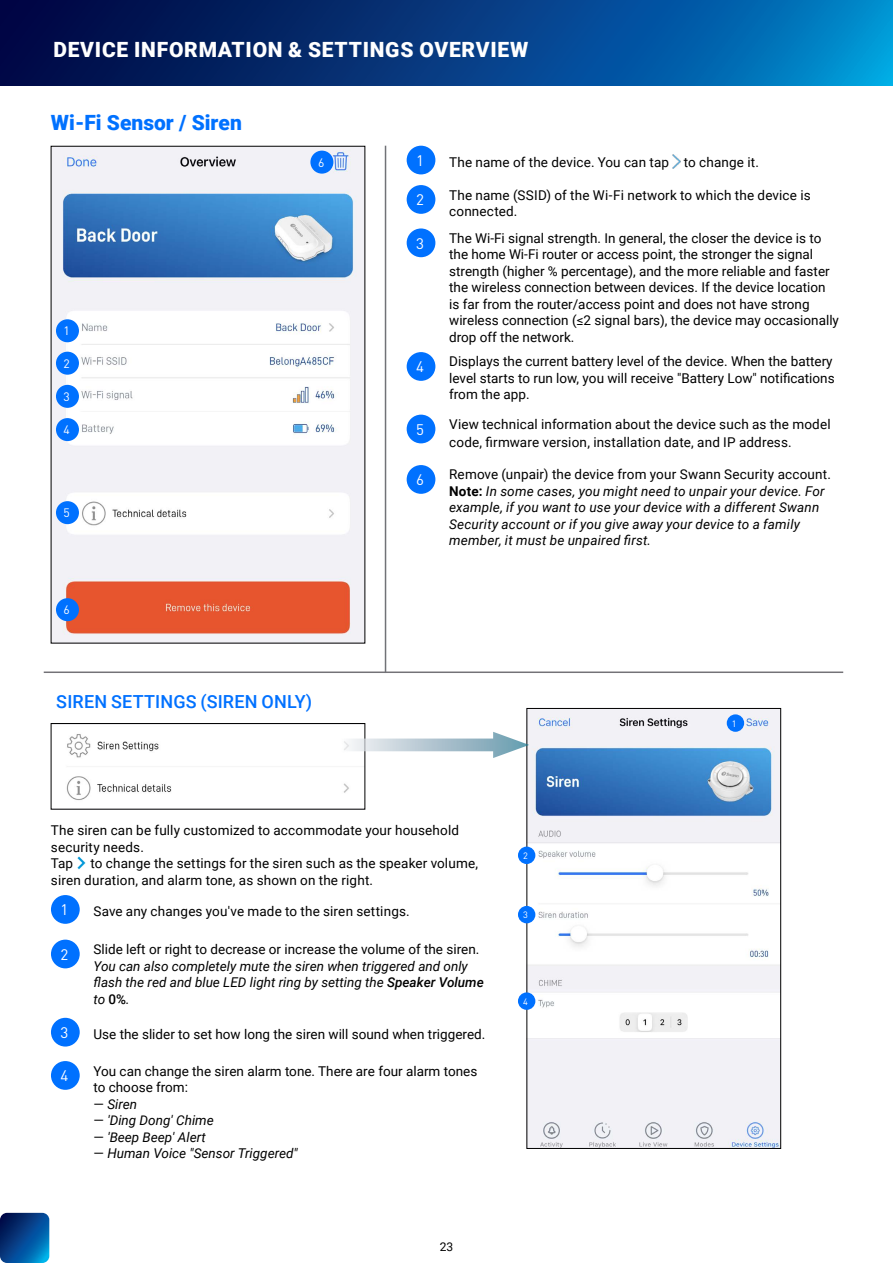
<style>
.page{position:relative;width:893px;height:1263px;background:#fff}
.page>*{position:absolute;margin:0;border:0;box-sizing:border-box;transform-origin:0 0}
.t1{font:900 21px "Roboto";letter-spacing:.035em;color:#fff}
.t2{font:900 21px "Roboto";color:#0071ff}
.t3{font:500 18px "Roboto";letter-spacing:.01em;color:#0071ff}
.t4{font:15.15px "DIN Pro";color:#fff}
.t5{font:13.5px/16.5px "Roboto";color:#000}
.t6{font:italic 13.5px/16.5px "Roboto";color:#000}
.t7{font:12.15px "DIN Pro";color:#fff}
.t8{font:12px "Roboto";color:#000}
.t9{font:9.15px "DIN Pro";color:#fff}
.s1{font-style:normal}
.s2{font-weight:700;font-style:normal}
.s3{font-weight:500}
.s4{font-weight:500;font-style:normal}
</style>
<div class="page">
<svg style="left:0;top:1213px;width:49px;height:50px;background:#034a8f"></svg>
<svg style="left:0;top:0;width:893px;height:85px;background:#024084"></svg>
<img style="left:672px;top:154px;width:8px;height:15px">
<div style="left:407px;top:185px;width:28px;height:29px;background:#0071ff;border-radius:50%"></div>
<div style="left:407px;top:228px;width:28px;height:29px;background:#0071ff;border-radius:50%"></div>
<div style="left:407px;top:352px;width:28px;height:29px;background:#0071ff;border-radius:50%"></div>
<div style="left:407px;top:415px;width:28px;height:28px;background:#0071ff;border-radius:50%"></div>
<div style="left:407px;top:465px;width:28px;height:29px;background:#0071ff;border-radius:50%"></div>
<div style="left:407px;top:146px;width:28px;height:28px;background:#0071ff;border-radius:50%"></div>
<img style="left:53px;top:148px;width:310px;height:493px">
<div style="left:56px;top:319px;width:23px;height:23px;background:#0071ff;border-radius:50%"></div>
<div style="left:56px;top:352px;width:23px;height:23px;background:#0071ff;border-radius:50%"></div>
<div style="left:56px;top:385px;width:23px;height:23px;background:#0071ff;border-radius:50%"></div>
<div style="left:56px;top:418px;width:23px;height:23px;background:#0071ff;border-radius:50%"></div>
<div style="left:56px;top:501px;width:23px;height:23px;background:#0071ff;border-radius:50%"></div>
<div style="left:56px;top:598px;width:23px;height:23px;background:#0071ff;border-radius:50%"></div>
<div style="left:310px;top:151px;width:23px;height:23px;background:#0071ff;border-radius:50%"></div>
<hr style="left:385px;top:146px;width:1px;height:527px;background:#717277">
<svg style="left:77px;top:856px;width:9px;height:13px"></svg>
<img style="left:66px;top:734px;width:283px;height:66px">
<div style="left:51px;top:723px;width:314px;height:86px;border:1px solid #000"></div>
<img style="left:529px;top:710px;width:250px;height:437px">
<div style="left:527px;top:708px;width:254px;height:441px;border:1px solid #000"></div>
<svg style="left:342px;top:738px;width:151px;height:13px;background:#bfcfd8"></svg>
<svg style="left:493px;top:732px;width:36px;height:26px"></svg>
<hr style="left:44px;top:671px;width:799px;height:2px;background:#737277">
<div style="left:727px;top:714px;width:17px;height:18px;background:#0071ff;border-radius:50%"></div>
<div style="left:518px;top:847px;width:17px;height:17px;background:#0071ff;border-radius:50%"></div>
<div style="left:518px;top:906px;width:17px;height:17px;background:#0071ff;border-radius:50%"></div>
<div style="left:518px;top:992px;width:17px;height:18px;background:#0071ff;border-radius:50%"></div>
<div style="left:51px;top:895px;width:29px;height:29px;background:#0071ff;border-radius:50%"></div>
<div style="left:51px;top:940px;width:29px;height:28px;background:#0071ff;border-radius:50%"></div>
<div style="left:51px;top:1018px;width:29px;height:28px;background:#0071ff;border-radius:50%"></div>
<div style="left:51px;top:1061px;width:29px;height:29px;background:#0071ff;border-radius:50%"></div>
<h1 class="t1" style="left:53px;top:35px;width:476px">DEVICE INFORMATION &amp; SETTINGS OVERVIEW</h1>
<h1 class="t2" style="left:51px;top:108px;width:192px">Wi-Fi Sensor / Siren</h1>
<p class="t7" style="left:64px;top:321px;width:8px">1</p>
<p class="t7" style="left:64px;top:354px;width:8px">2</p>
<p class="t7" style="left:64px;top:387px;width:8px">3</p>
<p class="t7" style="left:64px;top:420px;width:8px">4</p>
<p class="t7" style="left:64px;top:503px;width:8px">5</p>
<p class="t7" style="left:64px;top:600px;width:8px">6</p>
<p class="t7" style="left:318px;top:153px;width:8px">6</p>
<h2 class="t3" style="left:56px;top:689px;width:257px">SIREN SETTINGS (SIREN ONLY)</h2>
<p class="t4" style="left:416px;top:148px;width:9px">1</p>
<p class="t4" style="left:416px;top:188px;width:9px">2</p>
<p class="t4" style="left:416px;top:231px;width:9px">3</p>
<p class="t5" style="left:449px;top:154px;width:311px">The name of the device. You can tap to change it.</p>
<p class="t5" style="left:449px;top:186px;width:363px">The name (SSID) of the Wi-Fi network to which the device is connected.</p>
<p class="t5" style="left:449px;top:229px;width:391px">The Wi-Fi signal strength. In general, the closer the device is to the home Wi-Fi router or access point, the stronger the signal strength (higher % percentage), and the more reliable and faster the wireless connection between devices. If the device location is far from the router/access point and does not have strong wireless connection (≤2 signal bars), the device may occasionally drop off the network.</p>
<p class="t4" style="left:416px;top:355px;width:9px">4</p>
<p class="t5" style="left:449px;top:353px;width:387px">Displays the current battery level of the device. When the battery level starts to run low, you will receive "Battery Low" notifications from the app.</p>
<p class="t4" style="left:416px;top:417px;width:9px">5</p>
<p class="t4" style="left:416px;top:468px;width:9px">6</p>
<p class="t5" style="left:449px;top:414px;width:383px;line-height:18px">View technical information about the device such as the model code, firmware version, installation date, and IP address.</p>
<p class="t6" style="left:449px;top:466px;width:383px"><span class="s1">Remove (unpair) the device from your Swann Security account.<br></span><span class="s2">Note:</span> In some cases, you might need to unpair your device. For example, if you want to use your device with a different Swann Security account or if you give away your device to a family member, it must be unpaired first.</p>
<p class="t9" style="left:732px;top:716px;width:6px">1</p>
<p class="t5" style="left:51px;top:821px;width:410px">The siren can be fully customized to accommodate your household security needs.<br>Tap</p>
<p class="t5" style="left:51px;top:854px;width:429px;text-indent:40px">to change the settings for the siren such as the speaker volume, siren duration, and alarm tone, as shown on the right.</p>
<p class="t4" style="left:60px;top:898px;width:9px">1</p>
<p class="t5" style="left:93px;top:903px;width:318px">Save any changes you've made to the siren settings.</p>
<p class="t4" style="left:60px;top:942px;width:9px">2</p>
<p class="t5" style="left:93px;top:941px;width:387px">Slide left or right to decrease or increase the volume of the siren.</p>
<p class="t6" style="left:93px;top:957px;width:392px">You can also completely mute the siren when triggered and only flash the red and blue LED light ring by setting the <span class="s3">Speaker Volume </span>to <span class="s4">0%</span>.</p>
<p class="t5" style="left:93px;top:1026px;width:393px">Use the slider to set how long the siren will sound when triggered.</p>
<p class="t5" style="left:93px;top:1062px;width:385px">You can change the siren alarm tone. There are four alarm tones to choose from:</p>
<p class="t6" style="left:93px;top:1095px;width:45px"><span class="s1">—</span> Siren</p>
<p class="t6" style="left:93px;top:1111px;width:122px"><span class="s1">—</span> 'Ding Dong' Chime</p>
<p class="t6" style="left:93px;top:1128px;width:114px"><span class="s1">—</span> 'Beep Beep' Alert</p>
<p class="t6" style="left:93px;top:1144px;width:206px"><span class="s1">—</span> Human Voice "Sensor Triggered"</p>
<p class="t4" style="left:60px;top:1020px;width:9px">3</p>
<p class="t4" style="left:60px;top:1064px;width:9px">4</p>
<p class="t8" style="left:440px;top:1238px;width:15px">23</p>
<p class="t9" style="left:523px;top:848px;width:6px">2</p>
<p class="t9" style="left:523px;top:908px;width:6px">3</p>
<p class="t9" style="left:523px;top:994px;width:6px">4</p>
</div>
